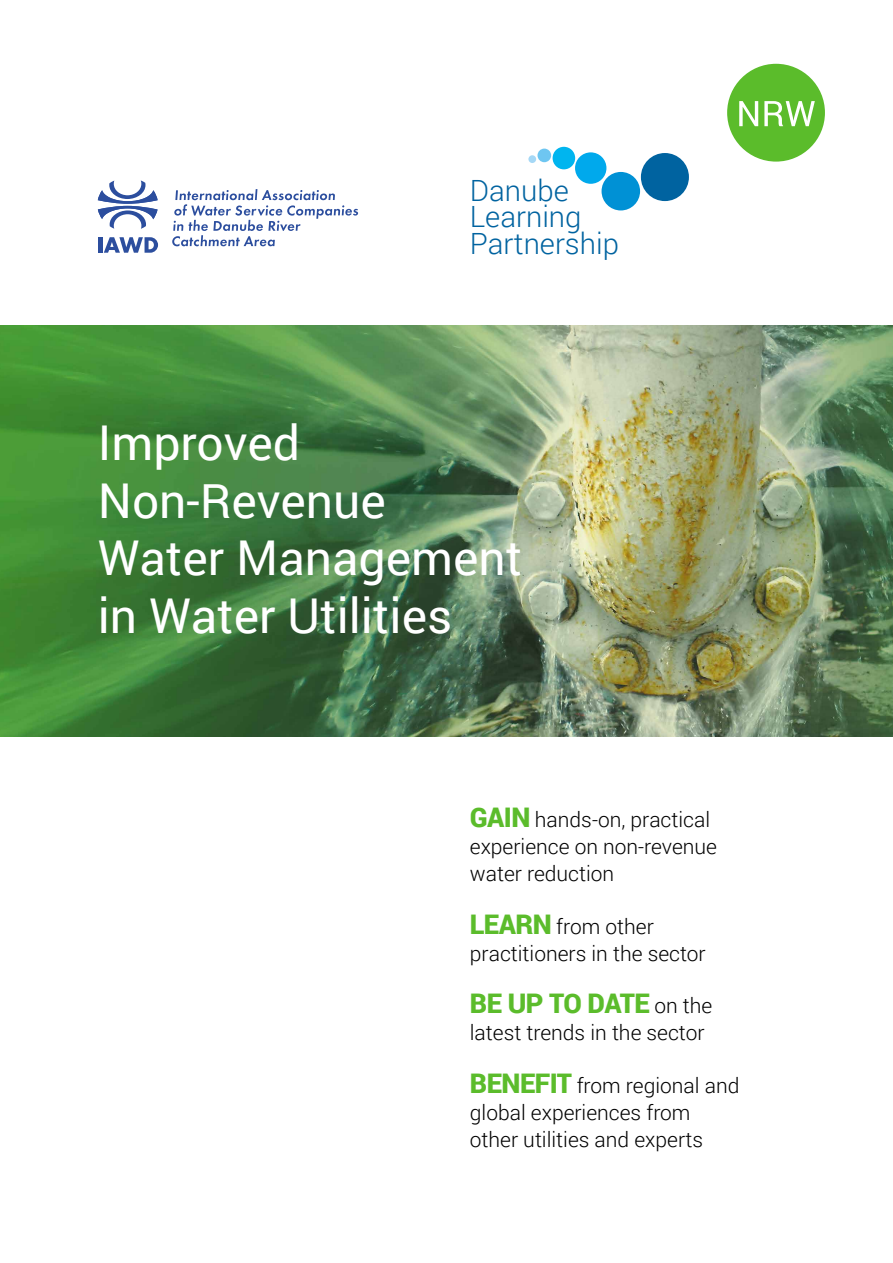
<style>
.page{position:relative;width:893px;height:1263px;background:#fff}
.page>*{position:absolute;margin:0;border:0;box-sizing:border-box;transform-origin:0 0}
.t1{font:48px/57.6px "Roboto";color:#fff}
.t2{font:300 29.25px/26.5px "Roboto";color:#0063a0}
.t3{font:900 27px "Roboto";letter-spacing:-.025em;color:#5bbc2b}
.t4{font:300 21px/27px "Roboto";color:#000}
.s1{font-weight:900;font-size:27px;color:#5bbc2b}
.s2{font-weight:300;font-size:21px;color:#000}
</style>
<div class="page">
<img style="left:0;top:325px;width:893px;height:411px">
<svg style="left:98px;top:180px;width:60px;height:49px"></svg>
<hr style="left:98px;top:237px;width:4px;height:16px;background:#2c4e9e">
<svg style="left:104px;top:237px;width:54px;height:16px"></svg>
<svg style="left:172px;top:189px;width:186px;height:57px"></svg>
<div style="left:641px;top:153px;width:48px;height:48px;background:#0063a0;border-radius:50%"></div>
<div style="left:602px;top:172px;width:38px;height:38px;background:#0091d5;border-radius:50%"></div>
<div style="left:575px;top:152px;width:31px;height:32px;background:#00a9ec;border-radius:50%"></div>
<div style="left:553px;top:147px;width:22px;height:22px;background:#00b5ef;border-radius:50%"></div>
<div style="left:537px;top:149px;width:14px;height:13px;background:#6ec6f1;border-radius:50%"></div>
<div style="left:528px;top:155px;width:8px;height:8px;background:#a5d8f6;border-radius:50%"></div>
<div style="left:727px;top:64px;width:98px;height:98px;background:#5bbc2b;border-radius:50%"></div>
<svg style="left:739px;top:101px;width:19px;height:25px"></svg>
<svg style="left:764px;top:101px;width:51px;height:25px"></svg>
<h2 class="t2" style="left:470px;top:176px;width:151px">Danube<br>Learning<br>Partnership</h2>
<h1 class="t1" style="left:98px;top:412px;width:426px">Improved<br>Non-Revenue<br>Water Management in Water Utilities</h1>
<p class="t4" style="left:470px;top:805px;width:249px"><span class="s1">GAIN</span> hands-on, practical experience on non-revenue water reduction</p>
<p class="t4" style="left:470px;top:912px;width:237px"><span class="s1">LEARN</span> from other practitioners in the sector</p>
<p class="t3" style="left:470px;top:984px;width:244px">BE UP TO DATE <span class="s2">on the</span></p>
<p class="t4" style="left:470px;top:1018px;width:236px">latest trends in the sector</p>
<p class="t4" style="left:470px;top:1071px;width:271px"><span class="s1">BENEFIT</span> from regional and global experiences from other utilities and experts</p>
</div>
